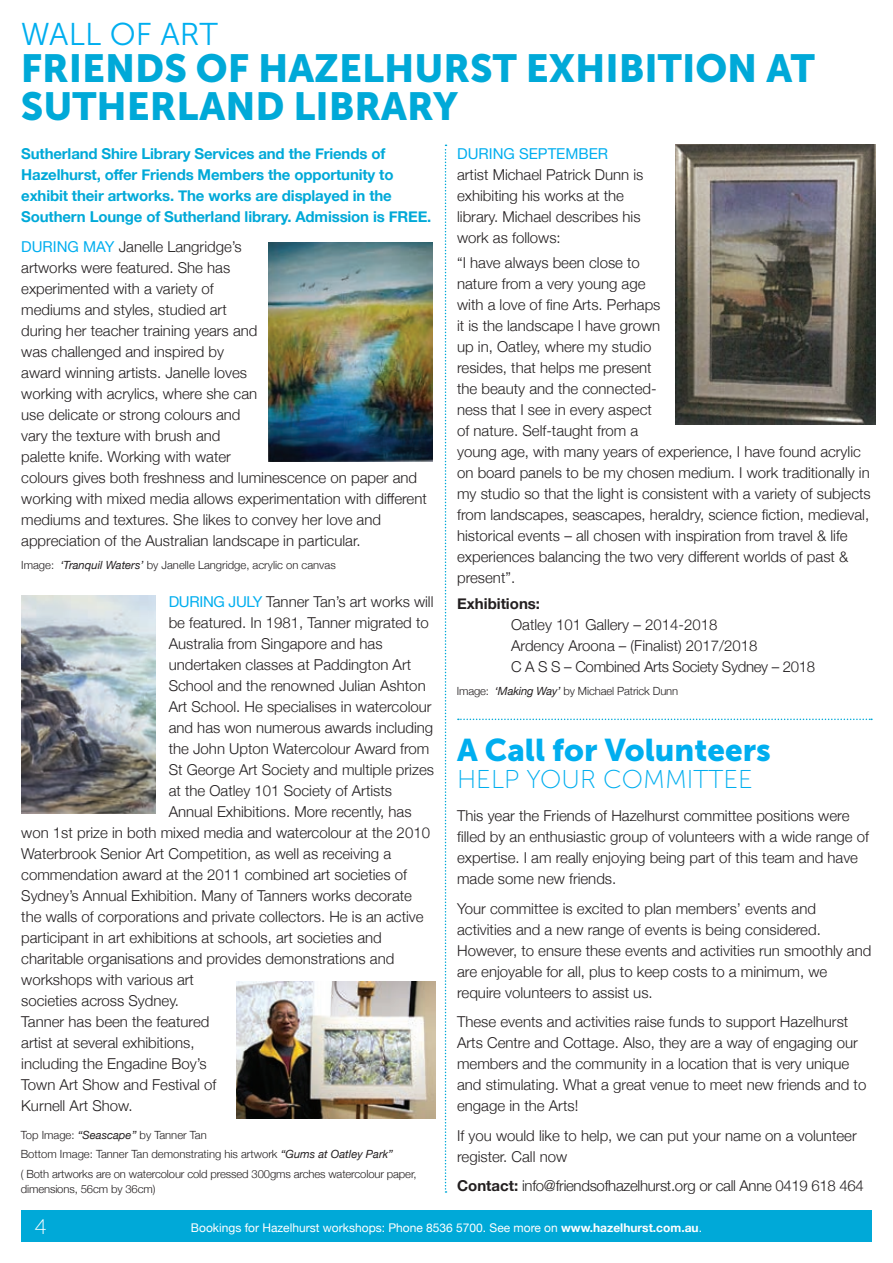
<style>
.page{position:relative;width:893px;height:1263px;background:#fff}
.page>*{position:absolute;margin:0;border:0;box-sizing:border-box;transform-origin:0 0}
.sub_head{font:39px/37.5px "Museo Sans 900";color:#00a9d8}
.sub_head-2{font:31.5px "Museo Sans 300";color:#00aeef}
.Heading{font:31.2px "Museo Sans 900";color:#00aeef}
.Heading_-_date{font:25.65px "Museo Sans 100";color:#00aeef}
.page_No{font:21px "Museo Sans 100";color:#fff}
.body_copy{font:300 15px/21px "Helvetica Neue";color:#231f20}
.body_copy_bold{font:700 15px/21px "Helvetica Neue";letter-spacing:-.01em;color:#00a9d8}
.body_copy-2{font:300 15px "Helvetica Neue";letter-spacing:-.02em;color:#231f20}
.t1{font:12px "Helvetica Neue";color:#fff}
.t2{font:300 11.25px/15px "Helvetica Neue";letter-spacing:-.01em;color:#231f20}
.s1{font-weight:400;color:#00aeef}
.s2{font-weight:400;font-style:italic}
.s3{font-weight:700}
</style>
<div class="page">
<img style="left:268px;top:242px;width:164px;height:219px">
<img style="left:21px;top:595px;width:135px;height:218px">
<img style="left:237px;top:981px;width:199px;height:137px">
<svg style="left:445px;top:145px;width:1px;height:1048px"></svg>
<img style="left:676px;top:145px;width:199px;height:280px">
<svg style="left:458px;top:718px;width:414px;height:2px"></svg>
<div style="left:21px;top:1210px;width:851px;height:32px;background:#00a9d8"></div>
<h2 class="sub_head-2" style="left:21px;top:17px;width:199px">WALL OF ART</h2>
<h2 class="sub_head" style="left:21px;top:50px;width:795px">FRIENDS OF HAZELHURST EXHIBITION AT<br>SUTHERLAND LIBRARY</h2>
<p class="body_copy_bold" style="left:21px;top:144px;width:412px">Sutherland Shire Library Services and the Friends of Hazelhurst, offer Friends Members the opportunity to exhibit their artworks. The works are displayed in the Southern Lounge of Sutherland library. Admission is FREE.</p>
<p class="body_copy" style="left:21px;top:235px;width:407px"><span class="s1">DURING MAY</span> Janelle Langridge’s<br>artworks were featured. She has<br>experimented with a variety of<br>mediums and styles, studied art<br>during her teacher training years and<br>was challenged and inspired by<br>award winning artists. Janelle loves<br>working with acrylics, where she can<br>use delicate or strong colours and<br>vary the texture with brush and<br>palette knife. Working with water<br>colours gives both freshness and luminescence on paper and working with mixed media allows experimentation with different mediums and textures. She likes to convey her love and appreciation of the Australian landscape in particular.</p>
<p class="t2" style="left:21px;top:557px;width:316px">Image: <span class="s2">‘Tranquil Waters’</span> by Janelle Langridge, acrylic on canvas</p>
<p class="body_copy" style="left:169px;top:590px;width:266px"><span class="s1">DURING JULY</span> Tanner Tan’s art works will</p>
<p class="body_copy" style="left:169px;top:611px;width:262px">be featured. In 1981, Tanner migrated to</p>
<p class="body_copy" style="left:169px;top:632px;width:215px">Australia from Singapore and has</p>
<p class="body_copy" style="left:169px;top:653px;width:244px">undertaken classes at Paddington Art</p>
<p class="body_copy" style="left:169px;top:674px;width:259px">School and the renowned Julian Ashton</p>
<p class="body_copy" style="left:169px;top:695px;width:264px">Art School. He specialises in watercolour</p>
<p class="body_copy" style="left:169px;top:716px;width:266px">and has won numerous awards including</p>
<p class="body_copy" style="left:169px;top:737px;width:262px">the John Upton Watercolour Award from</p>
<p class="body_copy" style="left:169px;top:758px;width:267px">St George Art Society and multiple prizes</p>
<p class="body_copy" style="left:169px;top:779px;width:225px">at the Oatley 101 Society of Artists</p>
<p class="body_copy" style="left:169px;top:800px;width:244px">Annual Exhibitions. More recently, has</p>
<p class="body_copy" style="left:21px;top:821px;width:410px">won 1st prize in both mixed media and watercolour at the 2010</p>
<p class="body_copy" style="left:21px;top:842px;width:371px">Waterbrook Senior Art Competition, as well as receiving a</p>
<p class="body_copy" style="left:21px;top:863px;width:387px">commendation award at the 2011 combined art societies of</p>
<p class="body_copy" style="left:21px;top:884px;width:392px">Sydney’s Annual Exhibition. Many of Tanners works decorate</p>
<p class="body_copy" style="left:21px;top:905px;width:404px">the walls of corporations and private collectors. He is an active</p>
<p class="body_copy" style="left:21px;top:926px;width:362px">participant in art exhibitions at schools, art societies and</p>
<p class="body_copy" style="left:21px;top:947px;width:375px">charitable organisations and provides demonstrations and</p>
<p class="body_copy" style="left:21px;top:968px;width:174px">workshops with various art</p>
<p class="body_copy" style="left:21px;top:989px;width:159px">societies across Sydney.</p>
<p class="body_copy" style="left:21px;top:1010px;width:190px">Tanner has been the featured</p>
<p class="body_copy" style="left:21px;top:1031px;width:175px">artist at several exhibitions,</p>
<p class="body_copy" style="left:21px;top:1052px;width:187px">including the Engadine Boy’s</p>
<p class="body_copy" style="left:21px;top:1073px;width:197px">Town Art Show and Festival of</p>
<p class="body_copy" style="left:21px;top:1094px;width:113px">Kurnell Art Show.</p>
<p class="t2" style="left:21px;top:1127px;width:187px">Top Image: <span class="s2">“Seascape”</span> by Tanner Tan</p>
<p class="t2" style="left:21px;top:1146px;width:374px">Bottom Image: Tanner Tan demonstrating his artwork <span class="s2">“Gums at Oatley Park”</span></p>
<p class="t2" style="left:21px;top:1165px;width:397px">( Both artworks are on watercolour cold pressed 300gms arches watercolour paper, dimensions, 56cm by 36cm)</p>
<p class="body_copy" style="left:457px;top:142px;width:188px"><span class="s1">DURING SEPTEMBER </span>artist Michael Patrick Dunn is exhibiting his works at the library. Michael describes his work as follows:</p>
<p class="body_copy" style="left:457px;top:251px;width:415px">“I have always been close to<br>nature from a very young age<br>with a love of fine Arts. Perhaps<br>it is the landscape I have grown<br>up in, Oatley, where my studio<br>resides, that helps me present<br>the beauty and the connected-<br>ness that I see in every aspect<br>of nature. Self-taught from a<br>young age, with many years of experience, I have found acrylic on board panels to be my chosen medium. I work traditionally in my studio so that the light is consistent with a variety of subjects from landscapes, seascapes, heraldry, science fiction, medieval, historical events – all chosen with inspiration from travel &amp; life experiences balancing the two very different worlds of past &amp; present”.</p>
<p class="body_copy" style="left:511px;top:592px;width:306px;text-indent:-54px"><span class="s3">Exhibitions:<br></span>Oatley 101 Gallery – 2014-2018<br>Ardency Aroona – (Finalist) 2017/2018<br>C A S S – Combined Arts Society Sydney – 2018</p>
<p class="t2" style="left:457px;top:683px;width:223px">Image: <span class="s2">‘Making Way’</span> by Michael Patrick Dunn</p>
<h1 class="Heading" style="left:457px;top:732px;width:315px">A Call for Volunteers</h1>
<h1 class="Heading_-_date" style="left:457px;top:765px;width:297px">HELP YOUR COMMITTEE</h1>
<p class="body_copy" style="left:457px;top:804px;width:413px">This year the Friends of Hazelhurst committee positions were filled by an enthusiastic group of volunteers with a wide range of expertise. I am really enjoying being part of this team and have made some new friends.</p>
<p class="body_copy" style="left:457px;top:897px;width:416px">Your committee is excited to plan members’ events and activities and a new range of events is being considered.<br>However, to ensure these events and activities run smoothly and are enjoyable for all, plus to keep costs to a minimum, we require volunteers to assist us.</p>
<p class="body_copy" style="left:457px;top:1010px;width:411px">These events and activities raise funds to support Hazelhurst Arts Centre and Cottage. Also, they are a way of engaging our members and the community in a location that is very unique and stimulating. What a great venue to meet new friends and to engage in the Arts!</p>
<p class="body_copy" style="left:457px;top:1124px;width:401px">If you would like to help, we can put your name on a volunteer register. Call now</p>
<p class="body_copy-2" style="left:457px;top:1174px;width:408px"><span class="s3">Contact:</span> info@friendsofhazelhurst.org or call Anne 0419 618 464</p>
<h3 class="page_No" style="left:35px;top:1215px;width:14px">4</h3>
<h4 class="t1" style="left:191px;top:1219px;width:513px">Bookings for Hazelhurst workshops: Phone 8536 5700. See more on <span class="s3">www.hazelhurst.com.au</span>.</h4>
</div>
